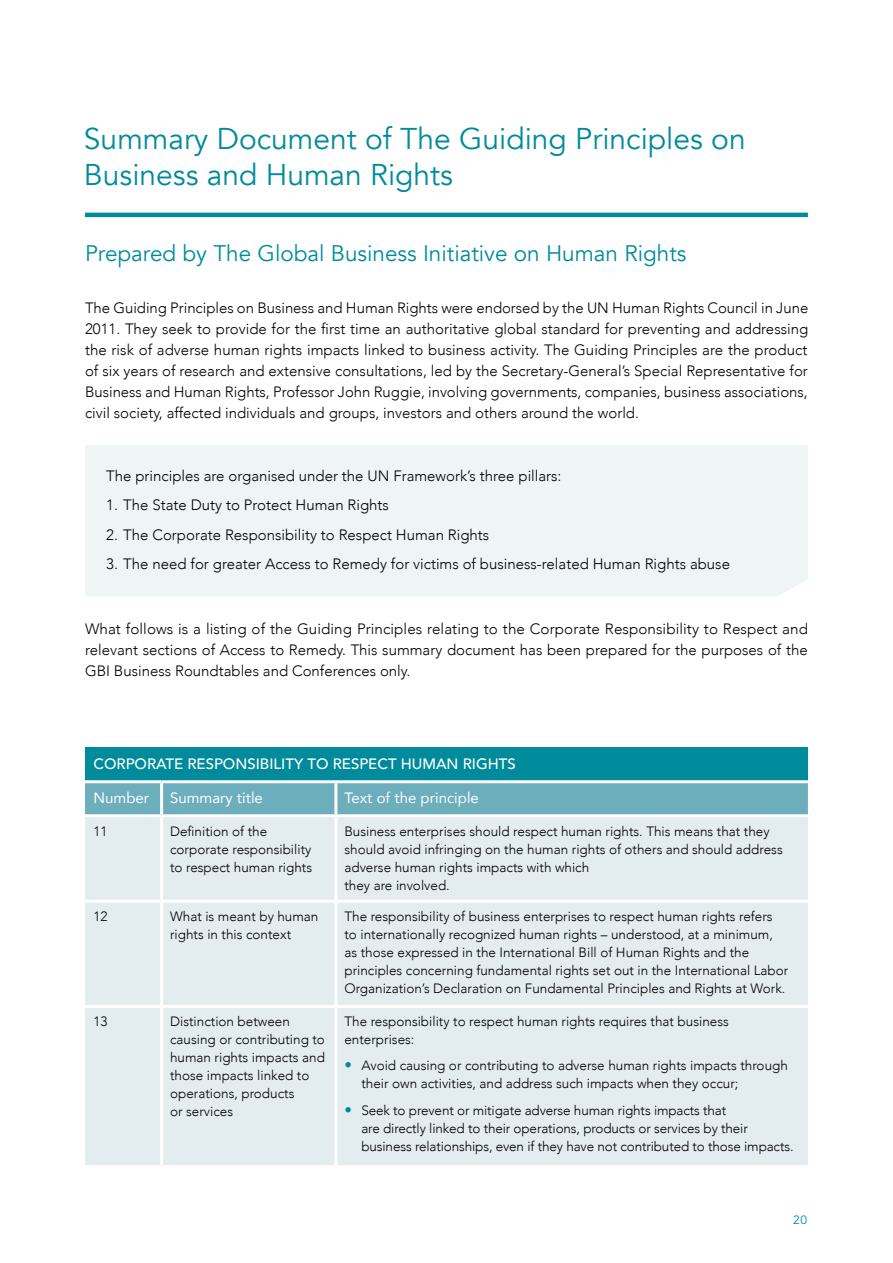
<style>
.page{position:relative;width:893px;height:1263px;background:#fff}
.page>*{position:absolute;margin:0;border:0;box-sizing:border-box;transform-origin:0 0}
.t1{font:30px/36px "Avenir";color:#008b9c}
.t2{font:22.5px "Avenir";color:#008b9c}
.t3{font:300 15px/21px "Avenir";color:#000;text-align:justify}
.t4{font:500 15px "Avenir";color:#fff}
.t5{font:15px "Avenir";color:#fff}
.t6{font:300 13.5px/18px "Avenir";color:#000}
.t7{font:12px "Avenir LT";color:#008b9c}
.s1{font-size:15px;color:#008b9c}
</style>
<div class="page">
<div style="left:85px;top:445px;width:723px;height:151px;background:#eff4f5"></div>
<hr style="left:85px;top:213px;width:723px;height:4px;background:#008b9c">
<div style="left:85px;top:748px;width:723px;height:34px;background:#008b9c"></div>
<div style="left:85px;top:783px;width:723px;height:31px;background:#6caebc"></div>
<div style="left:85px;top:817px;width:723px;height:348px;background:#e3ecef"></div>
<hr style="left:85px;top:780px;width:77px;height:3px;background:#fff">
<hr style="left:162px;top:780px;width:174px;height:3px;background:#fff">
<hr style="left:160px;top:783px;width:3px;height:31px;background:#fff">
<hr style="left:336px;top:780px;width:472px;height:3px;background:#fff">
<hr style="left:334px;top:783px;width:3px;height:31px;background:#fff">
<hr style="left:160px;top:817px;width:3px;height:83px;background:#fff">
<hr style="left:334px;top:817px;width:3px;height:83px;background:#fff">
<hr style="left:85px;top:900px;width:77px;height:3px;background:#fff">
<hr style="left:162px;top:900px;width:174px;height:3px;background:#fff">
<hr style="left:160px;top:903px;width:3px;height:102px;background:#fff">
<hr style="left:336px;top:900px;width:472px;height:3px;background:#fff">
<hr style="left:334px;top:903px;width:3px;height:102px;background:#fff">
<hr style="left:85px;top:1005px;width:77px;height:3px;background:#fff">
<hr style="left:162px;top:1005px;width:174px;height:3px;background:#fff">
<hr style="left:160px;top:1008px;width:3px;height:157px;background:#fff">
<hr style="left:336px;top:1005px;width:472px;height:3px;background:#fff">
<hr style="left:334px;top:1008px;width:3px;height:157px;background:#fff">
<h1 class="t1" style="left:84px;top:121px;width:663px">Summary Document of The Guiding Principles on<br>Business and Human Rights</h1>
<h2 class="t2" style="left:85px;top:239px;width:603px">Prepared by The Global Business Initiative on Human Rights</h2>
<p class="t3" style="left:85px;top:297px;width:725px">The Guiding Principles on Business and Human Rights were endorsed by the UN Human Rights Council in June 2011. They seek to provide for the first time an authoritative global standard for preventing and addressing the risk of adverse human rights impacts linked to business activity. The Guiding Principles are the product of six years of research and extensive consultations, led by the Secretary-General’s Special Representative for Business and Human Rights, Professor John Ruggie, involving governments, companies, business associations, civil society, affected individuals and groups, investors and others around the world.</p>
<p class="t3" style="left:106px;top:465px;width:457px">The principles are organised under the UN Framework’s three pillars:</p>
<p class="t3" style="left:106px;top:495px;width:284px">1. The State Duty to Protect Human Rights</p>
<p class="t3" style="left:106px;top:524px;width:385px">2. The Corporate Responsibility to Respect Human Rights</p>
<p class="t3" style="left:106px;top:554px;width:625px">3. The need for greater Access to Remedy for victims of business-related Human Rights abuse</p>
<p class="t3" style="left:85px;top:618px;width:724px">What follows is a listing of the Guiding Principles relating to the Corporate Responsibility to Respect and relevant sections of Access to Remedy. This summary document has been prepared for the purposes of the GBI Business Roundtables and Conferences only.</p>
<p class="t4" style="left:94px;top:751px;width:424px">CORPORATE RESPONSIBILITY TO RESPECT HUMAN RIGHTS</p>
<p class="t5" style="left:94px;top:786px;width:57px">Number</p>
<p class="t5" style="left:170px;top:786px;width:94px">Summary title</p>
<p class="t5" style="left:344px;top:786px;width:136px">Text of the principle</p>
<p class="t6" style="left:94px;top:822px;width:16px">11</p>
<p class="t6" style="left:170px;top:822px;width:144px">Definition of the corporate responsibility to respect human rights</p>
<p class="t6" style="left:344px;top:822px;width:440px">Business enterprises should respect human rights. This means that they should avoid infringing on the human rights of others and should address adverse human rights impacts with which<br>they are involved.</p>
<p class="t6" style="left:94px;top:907px;width:16px">12</p>
<p class="t6" style="left:170px;top:907px;width:150px">What is meant by human rights in this context</p>
<p class="t6" style="left:344px;top:907px;width:445px">The responsibility of business enterprises to respect human rights refers to internationally recognized human rights – understood, at a minimum, as those expressed in the International Bill of Human Rights and the principles concerning fundamental rights set out in the International Labor Organization’s Declaration on Fundamental Principles and Rights at Work.</p>
<p class="t6" style="left:94px;top:1013px;width:16px">13</p>
<p class="t6" style="left:170px;top:1013px;width:156px">Distinction between causing or contributing to human rights impacts and those impacts linked to operations, products<br>or services</p>
<p class="t6" style="left:344px;top:1013px;width:386px">The responsibility to respect human rights requires that business enterprises:</p>
<p class="t6" style="left:361px;top:1056px;width:428px;text-indent:-17px"><span class="s1">•</span> Avoid causing or contributing to adverse human rights impacts through their own activities, and address such impacts when they occur;</p>
<p class="t6" style="left:361px;top:1101px;width:434px;text-indent:-17px"><span class="s1">•</span> Seek to prevent or mitigate adverse human rights impacts that<br>are directly linked to their operations, products or services by their business relationships, even if they have not contributed to those impacts.</p>
<p class="t7" style="left:793px;top:1213px;width:15px">20</p>
</div>
